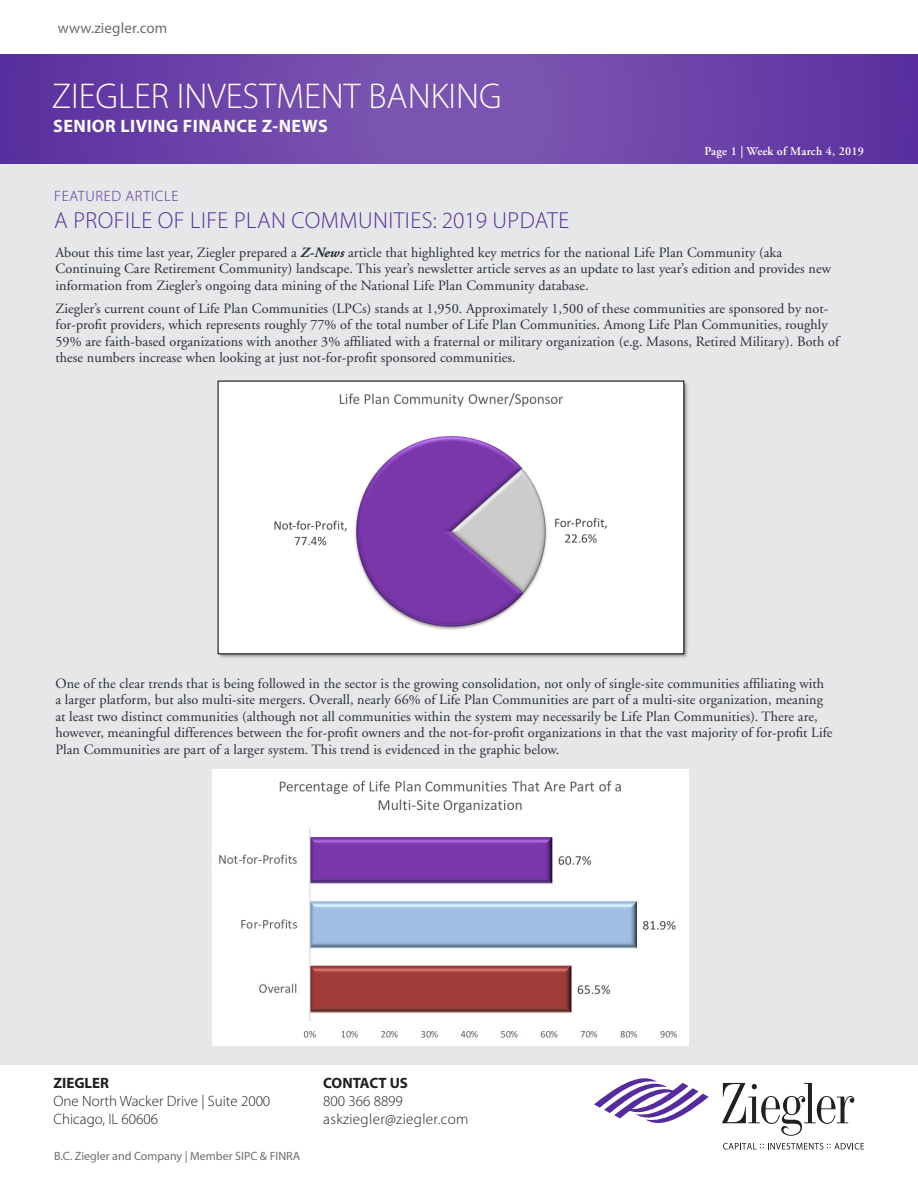
<style>
.page{position:relative;width:918px;height:1188px;background:#fff}
.page>*{position:absolute;margin:0;border:0;box-sizing:border-box;transform-origin:0 0}
.t1{font:300 36px "Myriad Pro";color:#fff}
.t2{font:300 23.25px "Myriad Pro";letter-spacing:.02em;color:#552b9d}
.t3{font:700 18px "Myriad Pro";letter-spacing:.025em;color:#fff}
.t4{font:300 15px "Myriad Pro";color:#231f20}
.t5{font:300 15px "Myriad Pro";letter-spacing:.025em;color:#231f20}
.t6{font:700 15px "Myriad Pro";color:#231f20}
.t7{font:15px "Myriad Pro";letter-spacing:.01em;color:#6c6d70}
.t8{font:300 15px "Myriad Pro";letter-spacing:.045em;color:#552b9d}
.Normal_text{font:14.1px/16.5px "Adobe Garamond";letter-spacing:.005em;color:#282c31}
.t9{font:12px "Myriad Pro";color:#6c6d70}
.Normal_text-2{font:600 12px "Adobe Garamond";letter-spacing:.02em;color:#fff}
.s1{font-weight:700;font-style:italic}
</style>
<div class="page">
<svg style="left:0;top:54px;width:918px;height:110px;background:#6c44a9"></svg>
<div style="left:0;top:164px;width:918px;height:901px;background:#e6e7e9"></div>
<svg style="left:723px;top:1143px;width:141px;height:7px"></svg>
<svg style="left:722px;top:1083px;width:132px;height:53px"></svg>
<svg style="left:594px;top:1078px;width:115px;height:45px"></svg>
<img style="left:217px;top:381px;width:471px;height:277px">
<img style="left:212px;top:769px;width:477px;height:277px">
<p class="t7" style="left:58px;top:19px;width:111px">www.ziegler.com</p>
<p class="t1" style="left:52px;top:74px;width:451px">ZIEGLER INVESTMENT BANKING</p>
<p class="t3" style="left:53px;top:114px;width:276px">SENIOR LIVING FINANCE Z-NEWS</p>
<p class="Normal_text-2" style="left:704px;top:145px;width:161px">Page 1 | Week of March 4, 2019</p>
<p class="t8" style="left:54px;top:187px;width:126px">FEATURED ARTICLE</p>
<p class="t2" style="left:54px;top:206px;width:517px">A PROFILE OF LIFE PLAN COMMUNITIES: 2019 UPDATE</p>
<p class="Normal_text" style="left:56px;top:244px;width:777px">About this time last year, Ziegler prepared a <span class="s1">Z-News</span> article that highlighted key metrics for the national Life Plan Community (aka<br>Continuing Care Retirement Community) landscape. This year’s newsletter article serves as an update to last year’s edition and provides new information from Ziegler’s ongoing data mining of the National Life Plan Community database.</p>
<p class="Normal_text" style="left:56px;top:300px;width:785px">Ziegler’s current count of Life Plan Communities (LPCs) stands at 1,950. Approximately 1,500 of these communities are sponsored by not&shy;for-profit providers, which represents roughly 77% of the total number of Life Plan Communities. Among Life Plan Communities, roughly 59% are faith-based organizations with another 3% affiliated with a fraternal or military organization (e.g. Masons, Retired Military). Both of these numbers increase when looking at just not-for-profit sponsored communities.</p>
<p class="Normal_text" style="left:56px;top:675px;width:779px">One of the clear trends that is being followed in the sector is the growing consolidation, not only of single-site communities affiliating with a larger platform, but also multi-site mergers. Overall, nearly 66% of Life Plan Communities are part of a multi-site organization, meaning at least two distinct communities (although not all communities within the system may necessarily be Life Plan Communities). There are, however, meaningful differences between the for-profit owners and the not-for-profit organizations in that the vast majority of for-profit Life Plan Communities are part of a larger system. This trend is evidenced in the graphic below.</p>
<p class="t6" style="left:53px;top:1073px;width:57px">ZIEGLER</p>
<p class="t4" style="left:53px;top:1092px;width:218px">One North Wacker Drive | Suite 2000</p>
<p class="t4" style="left:53px;top:1110px;width:106px">Chicago, IL 60606</p>
<p class="t9" style="left:54px;top:1149px;width:248px">B.C. Ziegler and Company | Member SIPC &amp; FINRA</p>
<p class="t6" style="left:323px;top:1073px;width:86px">CONTACT US</p>
<p class="t4" style="left:323px;top:1092px;width:81px">800 366 8899</p>
<p class="t5" style="left:323px;top:1110px;width:147px">askziegler@ziegler.com</p>
</div>
